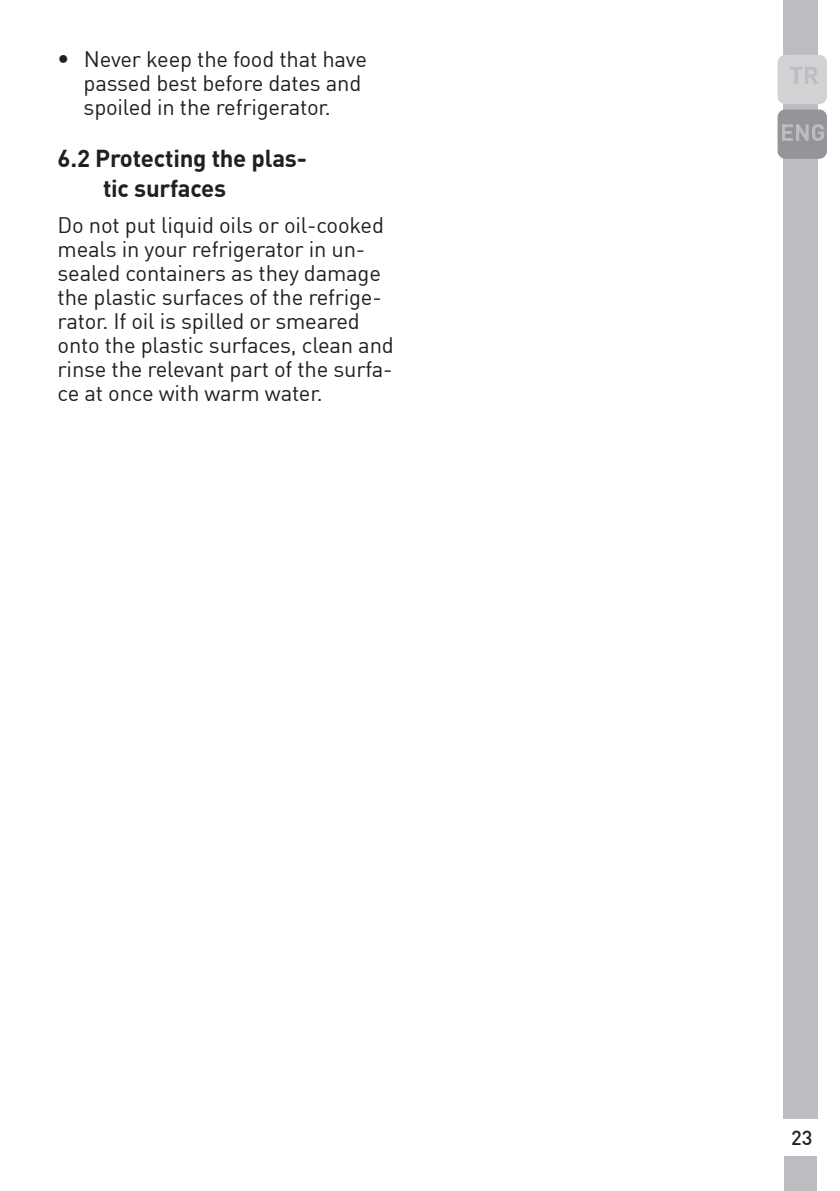
<style>
.page{position:relative;width:840px;height:1191px;background:#fff}
.page>*{position:absolute;margin:0;border:0;box-sizing:border-box;transform-origin:0 0}
.t1{font:700 24px/30px "Grundig DIN";letter-spacing:-.01em;color:#231f20}
.t2{font:700 24px "Grundig DIN";color:#bcbdc0}
.t3{font:22px/24px "Grundig DIN";letter-spacing:-.01em;color:#231f20}
.t4{font:20px "Grundig DIN Medium";color:#231f20}
.s1{font-weight:700;font-size:24px}
</style>
<div class="page">
<div style="left:782px;top:0;width:34px;height:1119px;background:#bcbdc0"></div>
<div style="left:783px;top:1157px;width:32px;height:34px;background:#bcbdc0"></div>
<div style="left:777px;top:109px;width:49px;height:50px;background:#939598;border-radius:8px"></div>
<svg style="left:782px;top:124px;width:41px;height:17px"></svg>
<div style="left:777px;top:55px;width:49px;height:49px;background:#d1d2d4;border-radius:8px"></div>
<p class="t3" style="left:84px;top:49px;width:285px;text-indent:-26px"><span class="s1">•</span> Never keep the food that have passed best before dates and spoiled in the refrigerator.</p>
<p class="t1" style="left:103px;top:146px;width:205px;text-indent:-45px">6.2 Protecting the plas&shy;tic surfaces</p>
<p class="t3" style="left:58px;top:215px;width:337px">Do not put liquid oils or oil-cooked meals in your refrigerator in un&shy;sealed containers as they damage the plastic surfaces of the refrige&shy;rator. If oil is spilled or smeared onto the plastic surfaces, clean and rinse the relevant part of the surfa&shy;ce at once with warm water.</p>
<p class="t2" style="left:789px;top:66px;width:31px">TR</p>
<p class="t4" style="left:790px;top:1129px;width:23px">23</p>
</div>
